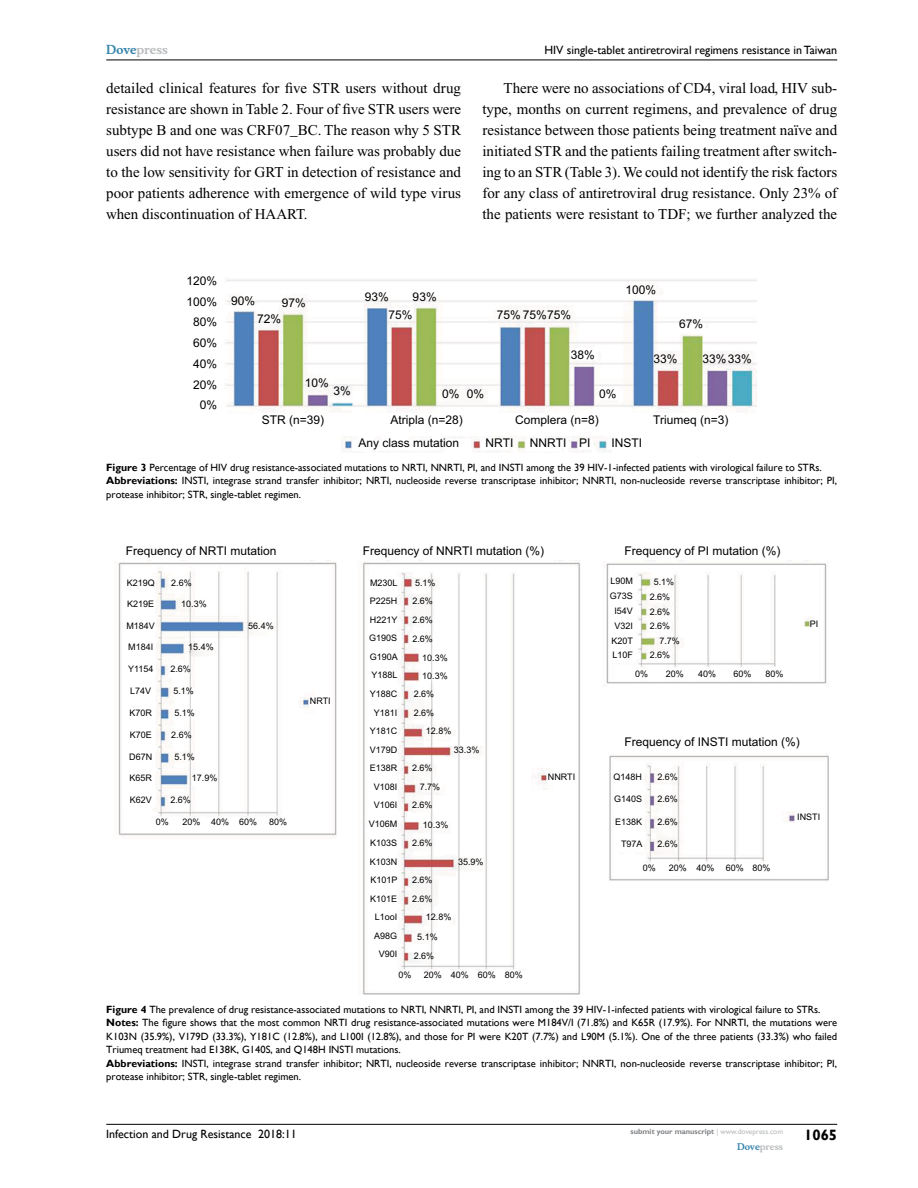
<style>
.page{position:relative;width:918px;height:1188px;background:#fff}
.page>*{position:absolute;margin:0;border:0;box-sizing:border-box;transform-origin:0 0}
.t1{font:15px/21px "Times New Roman";color:#000;text-align:justify}
.t2{font:700 15px "Gill Sans";color:#000}
.t3{font:12px/21.3px "Arial";color:#000;text-align:center}
.t4{font:12px "Gill Sans";color:#000}
.t5{font:700 12px "Musee";color:#b8babc}
.t6{font:10.5px/13.5px "Gill Sans";color:#000}
.t7{font:9px/18.5px "Arial";color:#000;text-align:center}
.t8{font:700 9px "Musee";color:#b8babc}
.t9{font:700 7.5px "Gill Sans";color:#808285}
.s1{color:#3785ad}
.s2{font-weight:700}
.s3{font-weight:400;color:#b8babc}
</style>
<div class="page">
<hr style="left:106px;top:1124px;width:731px;height:1px;background:#000">
<hr style="left:106px;top:60px;width:731px;height:1px;background:#000">
<img style="left:226px;top:279px;width:531px;height:173px">
<img style="left:118px;top:560px;width:711px;height:435px">
<p class="t5" style="left:106px;top:43px;width:63px"><span class="s1">Dove</span>press</p>
<p class="t4" style="left:544px;top:43px;width:294px">HIV single-tablet antiretroviral regimens resistance in Taiwan</p>
<p class="t1" style="left:106px;top:77px;width:356px">detailed clinical features for five STR users without drug resistance are shown in Table 2. Four of five STR users were subtype B and one was CRF07_BC. The reason why 5 STR users did not have resistance when failure was probably due to the low sensitivity for GRT in detection of resistance and poor patients adherence with emergence of wild type virus when discontinuation of HAART.</p>
<p class="t1" style="left:482px;top:77px;width:356px;text-indent:21px">There were no associations of CD4, viral load, HIV sub&shy;type, months on current regimens, and prevalence of drug resistance between those patients being treatment naïve and initiated STR and the patients failing treatment after switch&shy;ing to an STR (Table 3). We could not identify the risk factors for any class of antiretroviral drug resistance. Only 23% of the patients were resistant to TDF; we further analyzed the</p>
<p class="t3" style="left:187px;top:270px;width:32px">120%</p>
<p class="t3" style="left:187px;top:292px;width:32px;line-height:19.5px">100%<br>80%</p>
<p class="t3" style="left:193px;top:332px;width:26px;text-align:justify">60% 40% 20%</p>
<p class="t3" style="left:200px;top:395px;width:19px">0%</p>
<p class="t3" style="left:231px;top:290px;width:26px">90%</p>
<p class="t3" style="left:282px;top:292px;width:26px">97%</p>
<p class="t3" style="left:257px;top:308px;width:26px">72%</p>
<p class="t3" style="left:365px;top:287px;width:26px">93%</p>
<p class="t3" style="left:413px;top:287px;width:26px">93%</p>
<p class="t3" style="left:389px;top:305px;width:26px">75%</p>
<p class="t3" style="left:497px;top:305px;width:76px">75% 75%75%</p>
<p class="t3" style="left:626px;top:279px;width:32px">100%</p>
<p class="t3" style="left:679px;top:313px;width:26px">67%</p>
<p class="t3" style="left:305px;top:372px;width:26px">10%</p>
<p class="t3" style="left:333px;top:380px;width:19px">3%</p>
<p class="t3" style="left:442px;top:384px;width:44px">0% 0%</p>
<p class="t3" style="left:571px;top:344px;width:26px">38%</p>
<p class="t3" style="left:702px;top:349px;width:51px">33%33%</p>
<p class="t3" style="left:599px;top:384px;width:19px">0%</p>
<p class="t3" style="left:653px;top:349px;width:26px">33%</p>
<p class="t3" style="left:262px;top:409px;width:64px">STR (n=39)</p>
<p class="t3" style="left:358px;top:408px;width:106px;line-height:23.5px;text-align:left;text-indent:32px">Atripla (n=28)<br>Any class mutation</p>
<p class="t3" style="left:515px;top:409px;width:85px">Complera (n=8)</p>
<p class="t3" style="left:653px;top:409px;width:77px">Triumeq (n=3)</p>
<p class="t3" style="left:486px;top:433px;width:29px">NRTI</p>
<p class="t3" style="left:530px;top:433px;width:62px">NNRTI PI</p>
<p class="t3" style="left:611px;top:433px;width:32px">INSTI</p>
<p class="t6" style="left:106px;top:461px;width:732px"><span class="s2">Figure 3</span> Percentage of HIV drug resistance-associated mutations to NRTI, NN RTI, PI, and INSTI among the 39 HIV-1-infected patients with virological failure to STRs.<br><span class="s2">Abbreviations:</span> INSTI, integrase strand transfer inhibitor; NRTI, nucleoside reverse transcriptase inhibitor; NN RTI, non-nucleoside reverse transcriptase inhibitor; PI, protease inhibitor; STR, single-tablet regimen.</p>
<p class="t3" style="left:126px;top:540px;width:152px">Frequency of NRTI mutation</p>
<p class="t3" style="left:363px;top:540px;width:183px">Frequency of NNRTI mutation (%)</p>
<p class="t3" style="left:624px;top:540px;width:158px">Frequency of PI mutation (%)</p>
<p class="t7" style="left:127px;top:574px;width:30px">K219Q</p>
<p class="t7" style="left:370px;top:574px;width:29px;line-height:17.5px;text-align:left">M230L<br>P225H</p>
<p class="t7" style="left:369px;top:610px;width:30px;line-height:18px;text-align:left">H221Y<br>G190S</p>
<p class="t7" style="left:370px;top:648px;width:30px;line-height:17.7px;text-align:left">G190A<br>Y188L</p>
<p class="t7" style="left:370px;top:684px;width:29px">Y188C</p>
<p class="t7" style="left:310px;top:692px;width:22px">NRTI</p>
<p class="t7" style="left:171px;top:574px;width:22px">2.6%</p>
<p class="t7" style="left:127px;top:594px;width:29px">K219E</p>
<p class="t7" style="left:181px;top:594px;width:27px">10.3%</p>
<p class="t7" style="left:126px;top:616px;width:30px">M184V</p>
<p class="t7" style="left:128px;top:638px;width:27px">M184I</p>
<p class="t7" style="left:128px;top:660px;width:27px">Y1154</p>
<p class="t7" style="left:130px;top:681px;width:23px">L74V</p>
<p class="t7" style="left:129px;top:704px;width:24px">K70R</p>
<p class="t7" style="left:130px;top:725px;width:24px">K70E</p>
<p class="t7" style="left:129px;top:747px;width:25px">D67N</p>
<p class="t7" style="left:129px;top:769px;width:24px">K65R</p>
<p class="t7" style="left:130px;top:791px;width:24px">K62V</p>
<p class="t7" style="left:248px;top:617px;width:27px">56.4%</p>
<p class="t7" style="left:188px;top:638px;width:27px">15.4%</p>
<p class="t7" style="left:170px;top:660px;width:22px">2.6%</p>
<p class="t7" style="left:173px;top:681px;width:22px">5.1%</p>
<p class="t7" style="left:171px;top:725px;width:22px">2.6%</p>
<p class="t7" style="left:174px;top:704px;width:22px">5.1%</p>
<p class="t7" style="left:174px;top:747px;width:22px">5.1%</p>
<p class="t7" style="left:192px;top:769px;width:27px">17.9%</p>
<p class="t7" style="left:170px;top:791px;width:22px">2.6%</p>
<p class="t7" style="left:370px;top:704px;width:29px;line-height:17.7px">Y181I<br>Y181C</p>
<p class="t7" style="left:369px;top:741px;width:30px">V179D<br>E138R<br>V108I<br>V106I<br>V106M</p>
<p class="t7" style="left:370px;top:834px;width:29px;text-align:justify">K103S K103N K101P K101E</p>
<p class="t7" style="left:156px;top:812px;width:15px">0%</p>
<p class="t7" style="left:182px;top:812px;width:76px">20% 40% 60%</p>
<p class="t7" style="left:269px;top:812px;width:20px">80%</p>
<p class="t7" style="left:374px;top:908px;width:25px">L1ooI<br>A98G<br>V90I</p>
<p class="t7" style="left:415px;top:574px;width:22px">5.1%</p>
<p class="t7" style="left:610px;top:574px;width:25px;line-height:14.9px">L90M<br>G73S<br>I54V<br>V32I<br>K20T<br>L10F</p>
<p class="t7" style="left:654px;top:573px;width:22px">5.1%</p>
<p class="t7" style="left:650px;top:587px;width:22px">2.6%</p>
<p class="t7" style="left:650px;top:602px;width:22px">2.6%</p>
<p class="t7" style="left:650px;top:616px;width:22px">2.6%</p>
<p class="t7" style="left:659px;top:631px;width:22px">7.7%</p>
<p class="t7" style="left:650px;top:646px;width:22px">2.6%</p>
<p class="t7" style="left:412px;top:591px;width:22px">2.6%</p>
<p class="t7" style="left:412px;top:610px;width:22px">2.6%</p>
<p class="t7" style="left:412px;top:629px;width:22px">2.6%</p>
<p class="t7" style="left:422px;top:648px;width:27px">10.3%</p>
<p class="t7" style="left:422px;top:666px;width:27px">10.3%</p>
<p class="t7" style="left:414px;top:684px;width:22px">2.6%</p>
<p class="t7" style="left:414px;top:703px;width:22px">2.6%</p>
<p class="t7" style="left:426px;top:722px;width:27px">12.8%</p>
<p class="t7" style="left:454px;top:741px;width:27px">33.3%</p>
<p class="t7" style="left:635px;top:664px;width:15px">0%</p>
<p class="t7" style="left:666px;top:664px;width:20px">20%</p>
<p class="t7" style="left:698px;top:664px;width:20px">40%</p>
<p class="t7" style="left:734px;top:664px;width:20px">60%</p>
<p class="t7" style="left:765px;top:664px;width:20px">80%</p>
<p class="t3" style="left:624px;top:731px;width:177px">Frequency of INSTI mutation (%)</p>
<p class="t7" style="left:810px;top:614px;width:10px">PI</p>
<p class="t7" style="left:412px;top:759px;width:22px">2.6%</p>
<p class="t7" style="left:420px;top:777px;width:22px">7.7%</p>
<p class="t7" style="left:412px;top:796px;width:22px">2.6%</p>
<p class="t7" style="left:423px;top:815px;width:27px">10.3%</p>
<p class="t7" style="left:412px;top:834px;width:22px">2.6%</p>
<p class="t7" style="left:412px;top:871px;width:22px">2.6%</p>
<p class="t7" style="left:412px;top:889px;width:22px">2.6%</p>
<p class="t7" style="left:458px;top:852px;width:27px">35.9%</p>
<p class="t7" style="left:426px;top:908px;width:27px">12.8%</p>
<p class="t7" style="left:417px;top:928px;width:22px">5.1%</p>
<p class="t7" style="left:414px;top:946px;width:22px">2.6%</p>
<p class="t7" style="left:548px;top:767px;width:29px">NNRTI</p>
<p class="t7" style="left:614px;top:767px;width:30px">Q148H</p>
<p class="t7" style="left:614px;top:790px;width:30px">G140S</p>
<p class="t7" style="left:615px;top:812px;width:29px">E138K</p>
<p class="t7" style="left:621px;top:835px;width:23px">T97A</p>
<p class="t7" style="left:657px;top:767px;width:22px">2.6%</p>
<p class="t7" style="left:657px;top:790px;width:22px">2.6%</p>
<p class="t7" style="left:657px;top:812px;width:22px">2.6%</p>
<p class="t7" style="left:657px;top:835px;width:22px">2.6%</p>
<p class="t7" style="left:643px;top:858px;width:15px">0%</p>
<p class="t7" style="left:669px;top:858px;width:47px">20% 40%</p>
<p class="t7" style="left:726px;top:858px;width:46px">60% 80%</p>
<p class="t7" style="left:797px;top:808px;width:25px">INSTI</p>
<p class="t7" style="left:398px;top:966px;width:15px">0%</p>
<p class="t7" style="left:424px;top:966px;width:100px">20% 40% 60% 80%</p>
<p class="t6" style="left:106px;top:1003px;width:732px"><span class="s2">Figure 4</span> The prevalence of drug resistance-associated mutations to NRTI, NN RTI, PI, and INSTI among the 39 HIV-1-infected patients with virological failure to STRs.<br><span class="s2">Notes:</span> The figure shows that the most common NRTI drug resistance-associated mutations were M184V/I (71.8%) and K65R (17.9%). For NNRTI, the mutations were K103N (35.9%), V179D (33.3%), Y181C (12.8%), and L100I (12.8%), and those for PI were K20T (7.7%) and L90M (5.1%). One of the three patients (33.3%) who failed Triumeq treatment had E138K, G140S, and Q148H INSTI mutations.<br><span class="s2">Abbreviations:</span> INSTI, integrase strand transfer inhibitor; NRTI, nucleoside reverse transcriptase inhibitor; NN RTI, non-nucleoside reverse transcriptase inhibitor; PI, protease inhibitor; STR, single-tablet regimen.</p>
<p class="t4" style="left:106px;top:1127px;width:192px">Infection and Drug Resistance 2018:11</p>
<p class="t9" style="left:631px;top:1127px;width:154px">submit your manuscript <span class="s3">| www.dovepress.com</span></p>
<p class="t8" style="left:737px;top:1141px;width:48px"><span class="s1">Dove</span>press</p>
<h1 class="t2" style="left:804px;top:1126px;width:35px">1065</h1>
</div>
